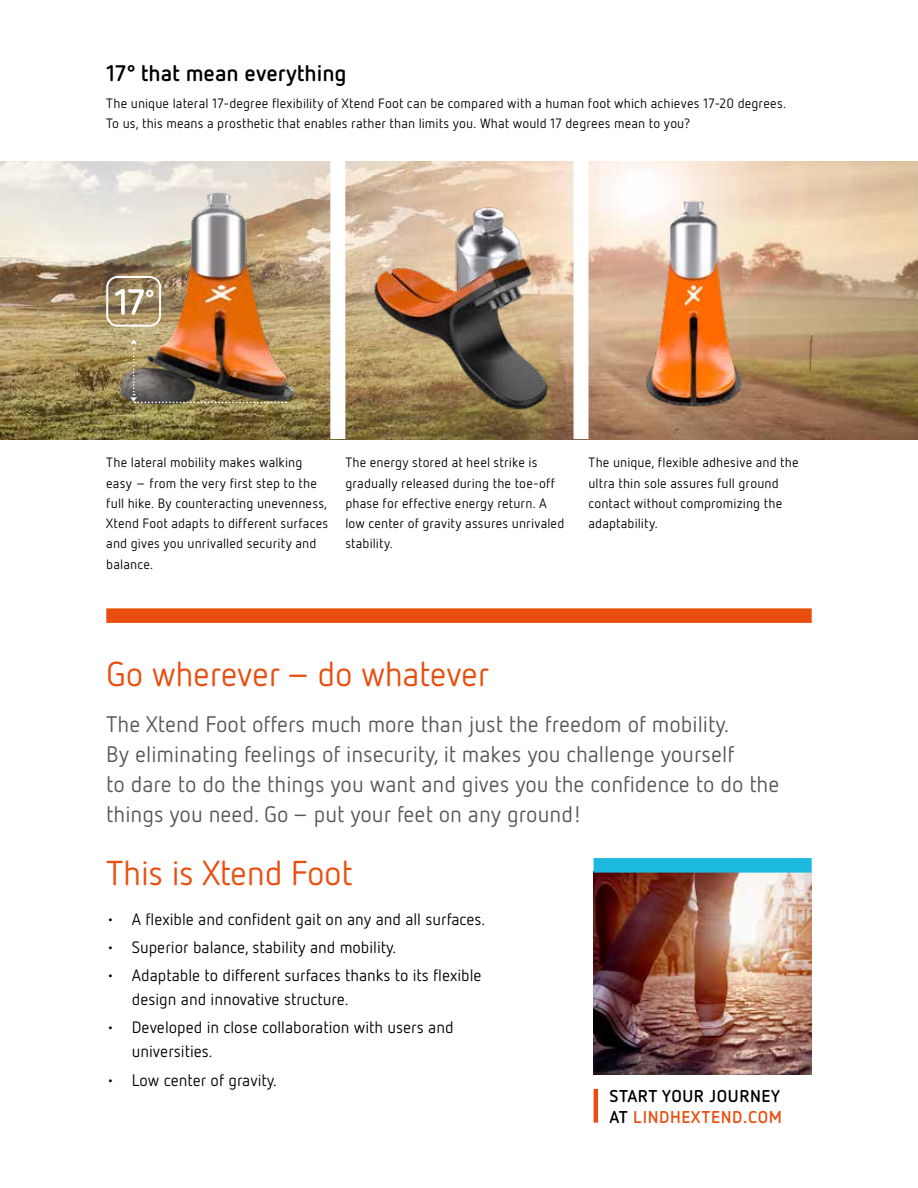
<style>
.page{position:relative;width:918px;height:1188px;background:#fff}
.page>*{position:absolute;margin:0;border:0;box-sizing:border-box;transform-origin:0 0}
.t1{font:34.5px "Netto OT";letter-spacing:-.01em;color:#e94e0f}
.t2{font:22.5px/30px "Netto OT";color:#575756}
.t3{font:700 22.5px "Netto OT";color:#000}
.t4{font:700 17.1px/20.5px "Netto OT";letter-spacing:.035em;color:#000}
.t5{font:16.5px/24px "Netto OT";color:#000}
.t6{font:13.5px/20.2px "Netto OT";letter-spacing:.01em;color:#000}
.s1{color:#e94e0f}
</style>
<div class="page">
<img style="left:0;top:162px;width:918px;height:277px">
<img style="left:39px;top:161px;width:277px;height:279px">
<div style="left:330px;top:161px;width:15px;height:278px;background:#fff"></div>
<div style="left:106px;top:608px;width:706px;height:15px;background:#e94e0f"></div>
<div style="left:574px;top:161px;width:15px;height:278px;background:#fff"></div>
<img style="left:130px;top:340px;width:157px;height:63px">
<hr style="left:594px;top:1089px;width:4px;height:34px;background:#e94e0f">
<img style="left:345px;top:201px;width:229px;height:231px">
<img style="left:594px;top:873px;width:218px;height:202px">
<svg style="left:106px;top:276px;width:55px;height:51px"></svg>
<div style="left:594px;top:858px;width:218px;height:15px;background:#1dbadf"></div>
<img style="left:635px;top:194px;width:121px;height:217px">
<h2 class="t3" style="left:106px;top:59px;width:242px">17° that mean everything</h2>
<p class="t6" style="left:106px;top:93px;width:681px">The unique lateral 17-degree flexibility of Xtend Foot can be compared with a human foot which achieves 17-20 degrees.<br>To us, this means a prosthetic that enables rather than limits you. What would 17 degrees mean to you?</p>
<p class="t6" style="left:106px;top:452px;width:223px">The lateral mobility makes walking easy – from the very first step to the full hike. By counteracting unevenness, Xtend Foot adapts to different surfaces and gives you unrivalled security and balance.</p>
<p class="t6" style="left:345px;top:452px;width:221px">The energy stored at heel strike is gradually released during the toe-off phase for effective energy return. A low center of gravity assures unrivaled stability.</p>
<p class="t6" style="left:589px;top:452px;width:212px">The unique, flexible adhesive and the ultra thin sole assures full ground contact without compromizing the adaptability.</p>
<h1 class="t1" style="left:106px;top:653px;width:385px">Go wherever – do whatever</h1>
<p class="t2" style="left:106px;top:708px;width:675px">The Xtend Foot offers much more than just the freedom of mobility.<br>By eliminating feelings of insecurity, it makes you challenge yourself<br>to dare to do the things you want and gives you the confidence to do the things you need. Go – put your feet on any ground!</p>
<h1 class="t1" style="left:106px;top:852px;width:248px">This is Xtend Foot</h1>
<p class="t5" style="left:106px;top:906px;width:381px">• A flexible and confident gait on any and all surfaces.</p>
<p class="t5" style="left:106px;top:935px;width:292px">• Superior balance, stability and mobility.</p>
<p class="t5" style="left:132px;top:963px;width:351px;text-indent:-26px">• Adaptable to different surfaces thanks to its flexible design and innovative structure.</p>
<p class="t5" style="left:132px;top:1015px;width:323px;text-indent:-26px">• Developed in close collaboration with users and universities.</p>
<p class="t5" style="left:106px;top:1068px;width:172px">• Low center of gravity.</p>
<p class="t4" style="left:610px;top:1085px;width:174px">START YOUR JOURNEY<br>AT <span class="s1">LINDHEXTEND.COM</span></p>
</div>
